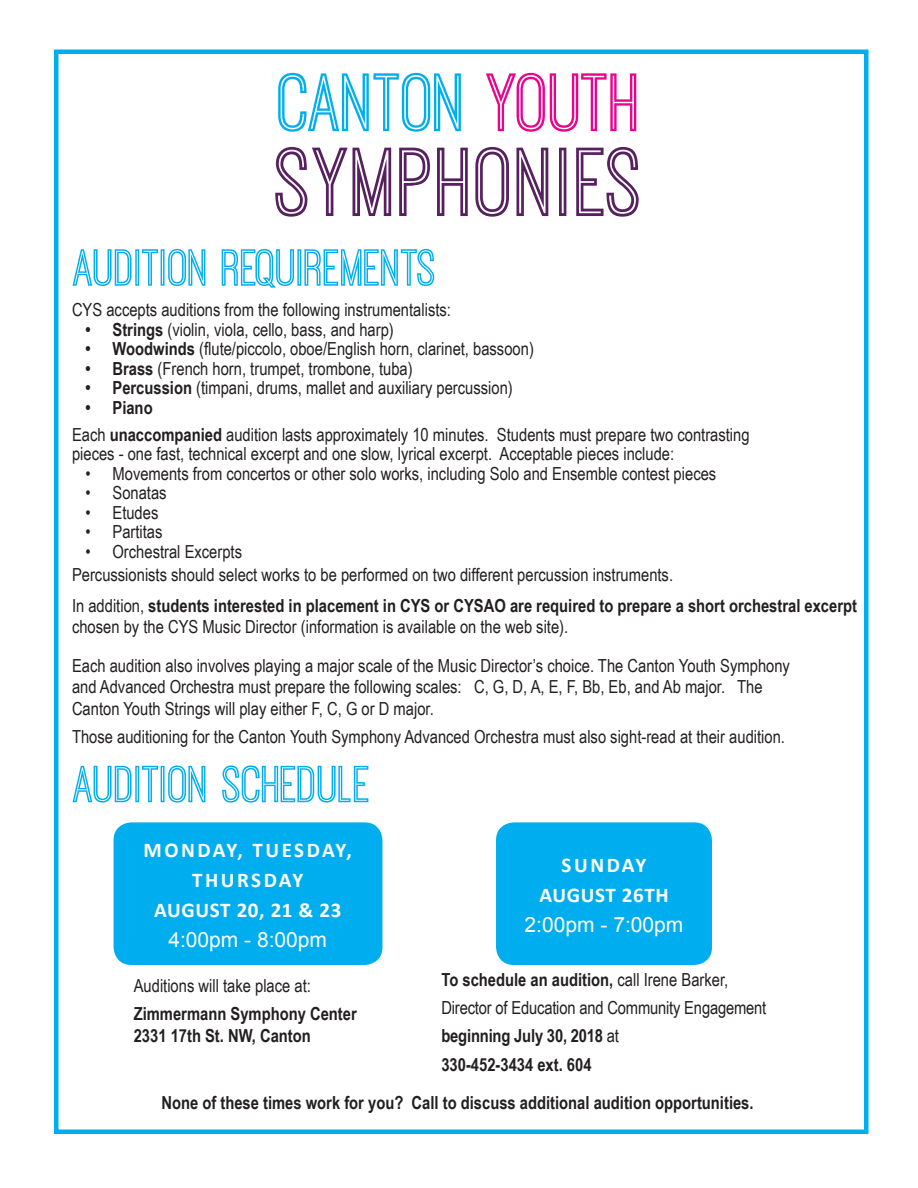
<style>
.page{position:relative;width:918px;height:1188px;background:#fff}
.page>*{position:absolute;margin:0;border:0;box-sizing:border-box;transform-origin:0 0}
.t1{font:101.55px "Ostrich Sans Inline";letter-spacing:.03em;color:#572160}
.t2{font:85.65px "Ostrich Sans Inline";letter-spacing:-.015em;color:#00aeef}
.t3{font:54px "Ostrich Sans Inline";color:#00aeef}
.t4{font:700 21px "Calibri";letter-spacing:.04em;color:#fff}
.t5{font:21px "Arial";color:#fff}
.t6{font:700 21px/30px "Calibri";letter-spacing:.12em;color:#fff;text-align:center}
.t7{font:18px/19.5px "Arial Narrow";color:#231f20}
.t8{font:700 18px/21.6px "Arial Narrow";color:#231f20}
.s1{color:#ed028c}
.s2{font-weight:700}
.s3{font-weight:400}
</style>
<div class="page">
<div style="left:54px;top:50px;width:814px;height:1084px;border:4px solid #00aeef"></div>
<div style="left:496px;top:822px;width:216px;height:143px;background:#00aeef;border-radius:18px"></div>
<div style="left:114px;top:822px;width:268px;height:143px;background:#00aeef;border-radius:18px"></div>
<p class="t2" style="left:278px;top:59px;width:363px">CANTON <span class="s1">YOUTH</span></p>
<p class="t1" style="left:275px;top:130px;width:370px">SYMPHONIES</p>
<p class="t3" style="left:72px;top:240px;width:366px">AUDITION REQUIREMENTS</p>
<p class="t7" style="left:72px;top:300px;width:381px">CYS accepts auditions from the following instrumentalists:</p>
<p class="t7" style="left:86px;top:319px;width:310px"><span class="s2">• Strings</span> (violin, viola, cello, bass, and harp)</p>
<p class="t7" style="left:86px;top:339px;width:450px"><span class="s2">• Woodwinds</span> (flute/piccolo, oboe/English horn, clarinet, bassoon)</p>
<p class="t7" style="left:86px;top:358px;width:329px"><span class="s2">• Brass</span> (French horn, trumpet, trombone, tuba)</p>
<p class="t7" style="left:86px;top:378px;width:429px"><span class="s2">• Percussion</span> (timpani, drums, mallet and auxiliary percussion)</p>
<p class="t8" style="left:86px;top:396px;width:69px">• Piano</p>
<p class="t7" style="left:72px;top:424px;width:679px">Each <span class="s2">unaccompanied</span> audition lasts approximately 10 minutes. Students must prepare two contrasting pieces - one fast, technical excerpt and one slow, lyrical excerpt. Acceptable pieces include:</p>
<p class="t7" style="left:86px;top:463px;width:632px">• Movements from concertos or other solo works, including Solo and Ensemble contest pieces</p>
<p class="t7" style="left:86px;top:483px;width:83px">• Sonatas</p>
<p class="t7" style="left:86px;top:502px;width:74px">• Etudes</p>
<p class="t7" style="left:86px;top:522px;width:79px">• Partitas</p>
<p class="t7" style="left:86px;top:541px;width:158px">• Orchestral Excerpts</p>
<p class="t7" style="left:72px;top:565px;width:603px">Percussionists should select works to be performed on two different percussion instruments.</p>
<p class="t8" style="left:72px;top:594px;width:787px"><span class="s3">In addition,</span> students interested in placement in CYS or CYSAO are required to prepare a short orchestral excerpt <span class="s3">chosen by the CYS Music Director (information is available on the web site).</span></p>
<p class="t7" style="left:72px;top:654px;width:720px;line-height:21.6px">Each audition also involves playing a major scale of the Music Director’s choice. The Canton Youth Symphony and Advanced Orchestra must prepare the following scales: C, G, D, A, E, F, Bb, Eb, and Ab major. The</p>
<p class="t7" style="left:72px;top:698px;width:363px">Canton Youth Strings will play either F, C, G or D major.</p>
<p class="t7" style="left:72px;top:726px;width:715px">Those auditioning for the Canton Youth Symphony Advanced Orchestra must also sight-read at their audition.</p>
<p class="t3" style="left:72px;top:756px;width:301px">AUDITION SCHEDULE</p>
<p class="t6" style="left:144px;top:835px;width:210px">MONDAY, TUESDAY,<br>THURSDAY</p>
<p class="t4" style="left:154px;top:896px;width:189px">AUGUST 20, 21 &amp; 23</p>
<p class="t5" style="left:168px;top:925px;width:160px">4:00pm - 8:00pm</p>
<p class="t4" style="left:562px;top:851px;width:86px">SUNDAY</p>
<p class="t4" style="left:539px;top:881px;width:131px">AUGUST 26TH</p>
<p class="t5" style="left:525px;top:910px;width:160px">2:00pm - 7:00pm</p>
<p class="t8" style="left:441px;top:968px;width:288px">To schedule an audition, <span class="s3">call Irene Barker,</span></p>
<p class="t7" style="left:441px;top:997px;width:326px">Director of Education and Community Engagement</p>
<p class="t8" style="left:441px;top:1024px;width:179px">beginning July 30, 2018 <span class="s3">at</span></p>
<p class="t8" style="left:441px;top:1053px;width:152px">330-452-3434 ext. 604</p>
<p class="t8" style="left:161px;top:1091px;width:594px">None of these times work for you? Call to discuss additional audition opportunities.</p>
<p class="t7" style="left:134px;top:975px;width:179px">Auditions will take place at:</p>
<p class="t8" style="left:134px;top:1002px;width:225px">Zimmermann Symphony Center</p>
<p class="t8" style="left:134px;top:1023px;width:179px">2331 17th St. NW, Canton</p>
</div>
